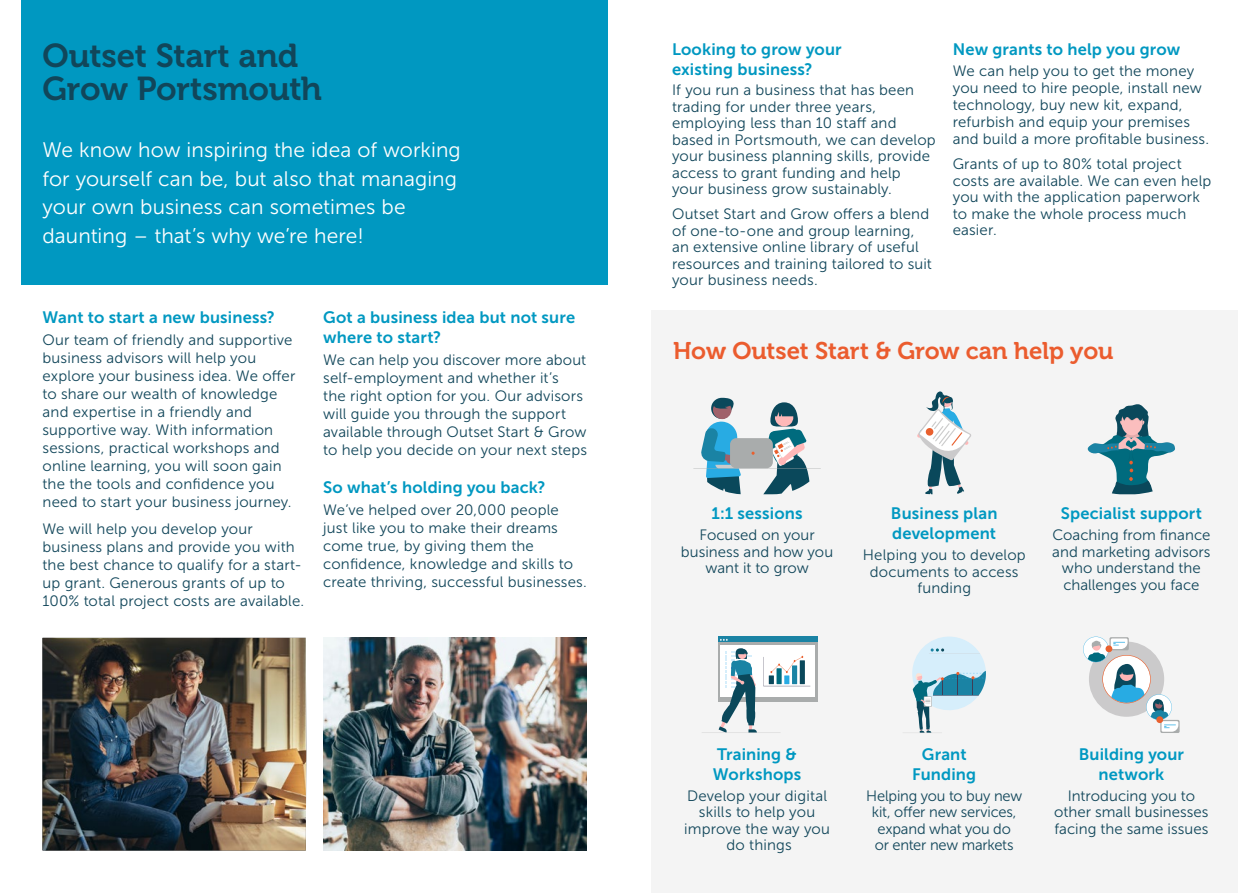
<style>
.page{position:relative;width:1259px;height:893px;background:#fff}
.page>*{position:absolute;margin:0;border:0;box-sizing:border-box;transform-origin:0 0}
.t1{font:33px/33px "Museo 700";letter-spacing:-.01em;color:#11465a}
.t2{font:24px "Museo 700";letter-spacing:-.01em;color:#eb5c2e}
.t3{font:21px/28.5px "Museo Sans 300";color:#fff}
.t4{font:16.5px/19.8px "Museo Sans 700";letter-spacing:.01em;color:#0098c1}
.t5{font:15px/16.5px "Museo Sans 300";letter-spacing:.01em;color:#11465a}
.t6{font:15px/16.5px "Museo Sans 300";letter-spacing:-.01em;color:#11465a;text-align:center}
</style>
<div class="page">
<div style="left:21px;top:0;width:587px;height:285px;background:#0098c1"></div>
<div style="left:651px;top:310px;width:586px;height:583px;background:#f4f4f4"></div>
<img style="left:43px;top:638px;width:263px;height:212px">
<img style="left:323px;top:638px;width:264px;height:212px">
<svg style="left:693px;top:398px;width:128px;height:96px"></svg>
<div style="left:718px;top:640px;width:99px;height:61px;background:#a9acac"></div>
<div style="left:720px;top:645px;width:95px;height:52px;background:#fff"></div>
<div style="left:717px;top:637px;width:100px;height:5px;background:#1a83a4"></div>
<svg style="left:702px;top:648px;width:108px;height:85px"></svg>
<svg style="left:903px;top:637px;width:83px;height:96px"></svg>
<svg style="left:1160px;top:720px;width:19px;height:13px"></svg>
<svg style="left:1083px;top:637px;width:95px;height:95px"></svg>
<div style="left:1105px;top:645px;width:7px;height:7px;background:#e9602e;border-radius:50%"></div>
<svg style="left:917px;top:391px;width:54px;height:103px"></svg>
<svg style="left:1087px;top:404px;width:88px;height:90px"></svg>
<h1 class="t1" style="left:43px;top:40px;width:281px">Outset Start and<br>Grow Portsmouth</h1>
<h3 class="t3" style="left:43px;top:136px;width:420px">We know how inspiring the idea of working for yourself can be, but also that managing your own business can sometimes be daunting – that’s why we’re here!</h3>
<p class="t4" style="left:43px;top:307px;width:234px">Want to start a new business?</p>
<p class="t5" style="left:43px;top:331px;width:254px;line-height:18px">Our team of friendly and supportive business advisors will help you explore your business idea. We offer to share our wealth of knowledge and expertise in a friendly and supportive way. With information sessions, practical workshops and online learning, you will soon gain the the tools and confidence you need to start your business journey.</p>
<p class="t5" style="left:43px;top:519px;width:263px;line-height:18px">We will help you develop your business plans and provide you with the best chance to qualify for a start&shy;up grant. Generous grants of up to 100% total project costs are available.</p>
<p class="t4" style="left:323px;top:307px;width:253px">Got a business idea but not sure where to start?</p>
<p class="t5" style="left:323px;top:351px;width:265px;line-height:18px">We can help you discover more about self-employment and whether it’s<br>the right option for you. Our advisors will guide you through the support available through Outset Start &amp; Grow to help you decide on your next steps</p>
<p class="t4" style="left:323px;top:477px;width:224px">So what’s holding you back?</p>
<p class="t5" style="left:323px;top:501px;width:265px;line-height:18px">We’ve helped over 20,000 people just like you to make their dreams come true, by giving them the confidence, knowledge and skills to create thriving, successful businesses.</p>
<p class="t4" style="left:672px;top:39px;width:171px">Looking to grow your existing business?</p>
<p class="t5" style="left:672px;top:82px;width:265px">If you run a business that has been trading for under three years, employing less than 10 staff and based in Portsmouth, we can develop your business planning skills, provide access to grant funding and help your business grow sustainably.</p>
<p class="t5" style="left:672px;top:206px;width:261px">Outset Start and Grow offers a blend of one-to-one and group learning, an extensive online library of useful resources and training tailored to suit your business needs.</p>
<p class="t4" style="left:952px;top:39px;width:229px">New grants to help you grow</p>
<p class="t5" style="left:952px;top:63px;width:258px">We can help you to get the money you need to hire people, install new technology, buy new kit, expand, refurbish and equip your premises and build a more profitable business.</p>
<p class="t5" style="left:952px;top:156px;width:260px">Grants of up to 80% total project costs are available. We can even help you with the application paperwork to make the whole process much easier.</p>
<h2 class="t2" style="left:673px;top:337px;width:442px">How Outset Start &amp; Grow can help you</h2>
<p class="t4" style="left:711px;top:504px;width:93px">1:1 sessions</p>
<p class="t5" style="left:681px;top:527px;width:154px;text-align:center">Focused on your business and how you want it to grow</p>
<p class="t4" style="left:891px;top:504px;width:108px">Business plan development</p>
<p class="t5" style="left:862px;top:547px;width:165px;text-align:center">Helping you to develop documents to access funding</p>
<p class="t4" style="left:1060px;top:504px;width:143px">Specialist support</p>
<p class="t5" style="left:1052px;top:527px;width:160px;text-align:center">Coaching from finance and marketing advisors who understand the challenges you face</p>
<p class="t4" style="left:713px;top:745px;width:90px">Training &amp;<br>Workshops</p>
<p class="t5" style="left:684px;top:788px;width:147px;text-align:center">Develop your digital skills to help you improve the way you do things</p>
<p class="t4" style="left:912px;top:745px;width:65px;text-align:center">Grant<br>Funding</p>
<p class="t6" style="left:866px;top:788px;width:158px">Helping you to buy new kit, offer new services, expand what you do<br>or enter new markets</p>
<p class="t4" style="left:1078px;top:745px;width:107px;text-align:center">Building your network</p>
<p class="t5" style="left:1054px;top:788px;width:156px;text-align:center">Introducing you to other small businesses facing the same issues</p>
</div>
